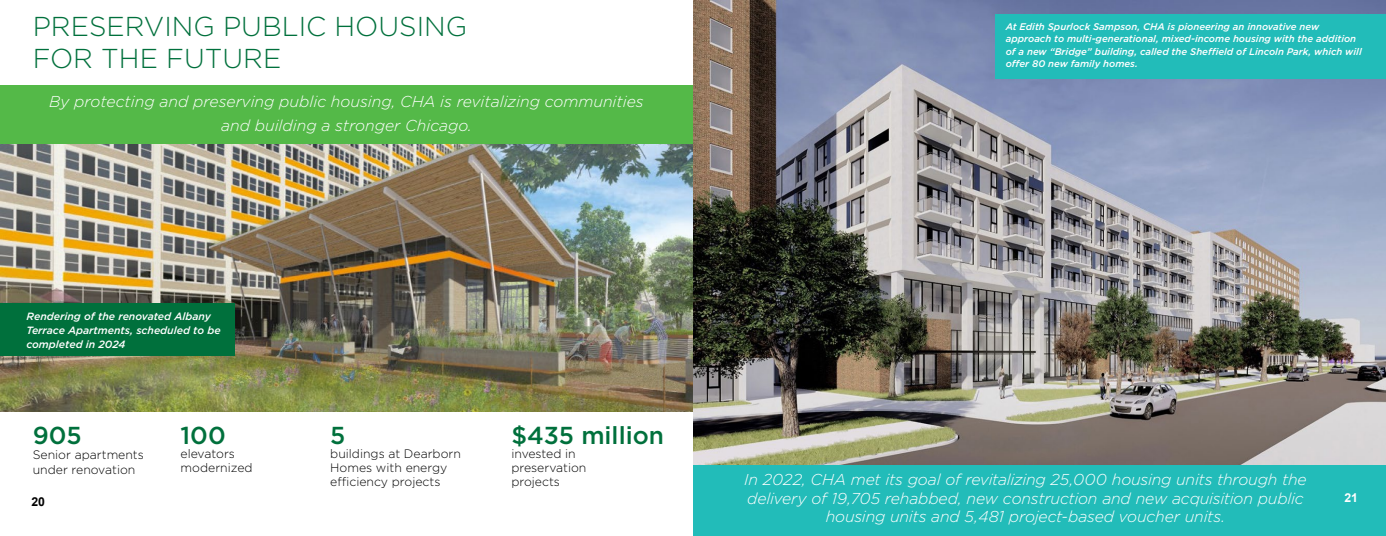
<style>
.page{position:relative;width:1386px;height:536px;background:#fff}
.page>*{position:absolute;margin:0;border:0;box-sizing:border-box;transform-origin:0 0}
.t1{font:300 27.3px/32.6px "Gotham";color:#00703c}
.t2{font:500 24.5px "Gotham";color:#00703c}
.t3{font:italic 300 15.75px/18.4px "Gotham";letter-spacing:-.005em;color:#fff;text-align:center}
.t4{font:300 12.25px/14px "Gotham";color:#000}
.t5{font:700 12.25px "Arial";color:#000}
.t6{font:700 12.25px "Arial";color:#fff}
.t7{font:italic 500 10.5px/14px "Gotham";color:#fff}
.t8{font:italic 500 9.62px/12.4px "Gotham";color:#fff}
</style>
<div class="page">
<img style="left:0;top:143px;width:693px;height:268px">
<div style="left:0;top:85px;width:693px;height:58px;background:#54b948"></div>
<div style="left:693px;top:464px;width:693px;height:72px;background:#22bcb9"></div>
<img style="left:693px;top:0;width:693px;height:464px">
<div style="left:995px;top:14px;width:391px;height:65px;background:#22bcb9"></div>
<div style="left:0;top:302px;width:234px;height:53px;background:#00703c"></div>
<h1 class="t1" style="left:33px;top:9px;width:436px">PRESERVING PUBLIC HOUSING<br>FOR THE FUTURE</h1>
<p class="t3" style="left:49px;top:89px;width:596px;line-height:23.6px">By protecting and preserving public housing, CHA is revitalizing communities and building a stronger Chicago.</p>
<p class="t7" style="left:26px;top:309px;width:196px">Rendering of the renovated Albany<br>Terrace Apartments, scheduled to be completed in 2024</p>
<h2 class="t2" style="left:33px;top:419px;width:51px">905</h2>
<p class="t4" style="left:33px;top:446px;width:113px;line-height:14.9px">Senior apartments under renovation</p>
<p class="t5" style="left:32px;top:493px;width:15px">20</p>
<h2 class="t2" style="left:181px;top:419px;width:47px">100</h2>
<p class="t4" style="left:181px;top:446px;width:74px">elevators modernized</p>
<h2 class="t2" style="left:330px;top:419px;width:17px">5</h2>
<p class="t4" style="left:330px;top:446px;width:132px">buildings at Dearborn<br>Homes with energy efficiency projects</p>
<h2 class="t2" style="left:511px;top:419px;width:154px">$435 million</h2>
<p class="t4" style="left:511px;top:446px;width:77px">invested in preservation projects</p>
<p class="t8" style="left:1006px;top:20px;width:358px">At Edith Spurlock Sampson, CHA is pioneering an innovative new approach to multi-generational, mixed-income housing with the addition of a new “Bridge” building, called the Sheffield of Lincoln Park, which will offer 80 new family homes.</p>
<p class="t3" style="left:744px;top:470px;width:564px">In 2022, CHA met its goal of revitalizing 25,000 housing units through the delivery of 19,705 rehabbed, new construction and new acquisition public housing units and 5,481 project-based voucher units.</p>
<p class="t6" style="left:1344px;top:489px;width:15px">21</p>
</div>
